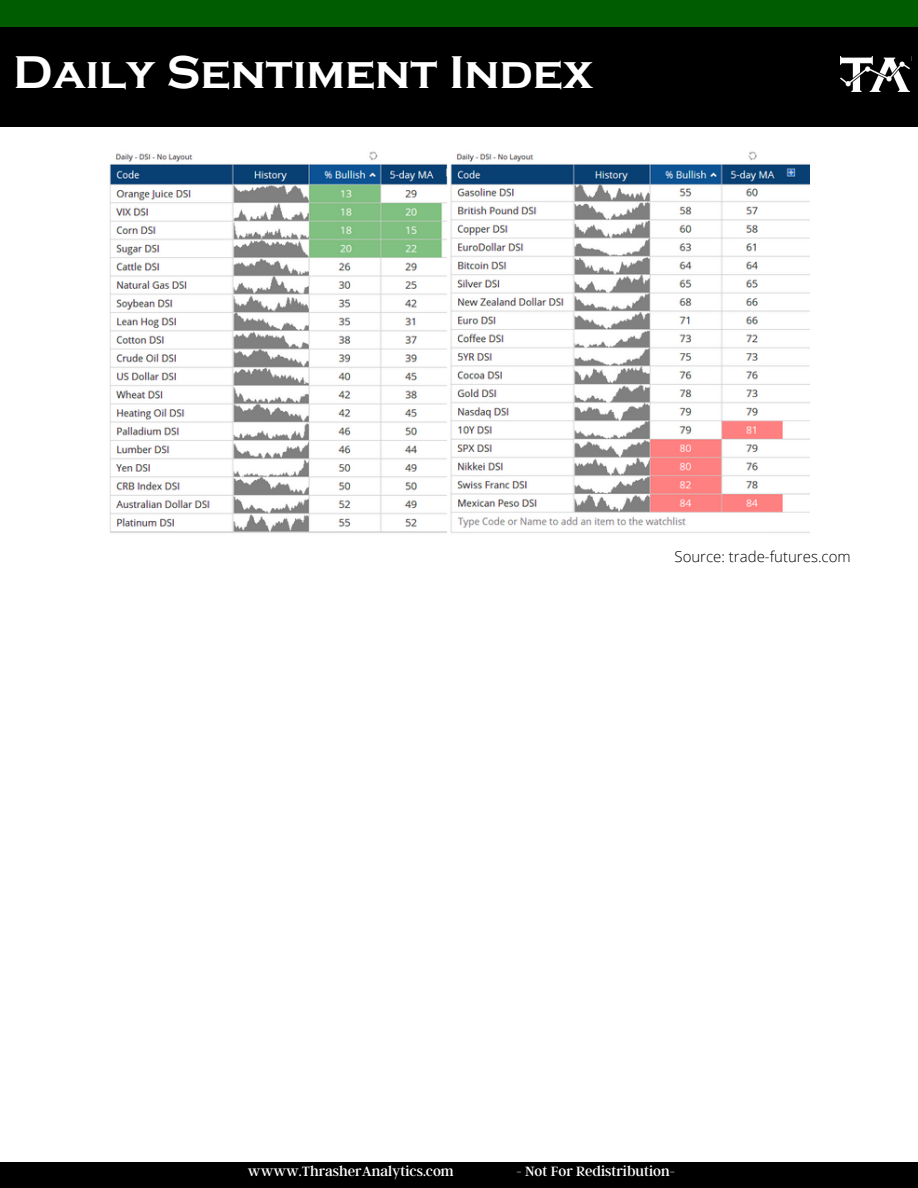
<style>
.page{position:relative;width:918px;height:1188px;background:#fff}
.page>*{position:absolute;margin:0;border:0;box-sizing:border-box;transform-origin:0 0}
.t1{font:700 47.25px "Copperplate Gothic";color:#fff}
.t2{font:15px "Argent CF";color:#fff}
.t3{font:300 15px "Open Sans";color:#000}
</style>
<div class="page">
<div style="left:0;top:0;width:918px;height:27px;background:#005c00"></div>
<div style="left:0;top:1162px;width:918px;height:26px;background:#000"></div>
<div style="left:0;top:27px;width:918px;height:100px;background:#000"></div>
<img style="left:840px;top:56px;width:70px;height:35px">
<img style="left:109px;top:151px;width:701px;height:382px">
<p class="t1" style="left:13px;top:46px;width:581px">Daily Sentiment Index</p>
<p class="t3" style="left:675px;top:546px;width:178px">Source: trade-futures.com</p>
<p class="t2" style="left:248px;top:1161px;width:207px">wwww.ThrasherAnalytics.com</p>
<p class="t2" style="left:516px;top:1161px;width:160px">- Not For Redistribution-</p>
</div>
